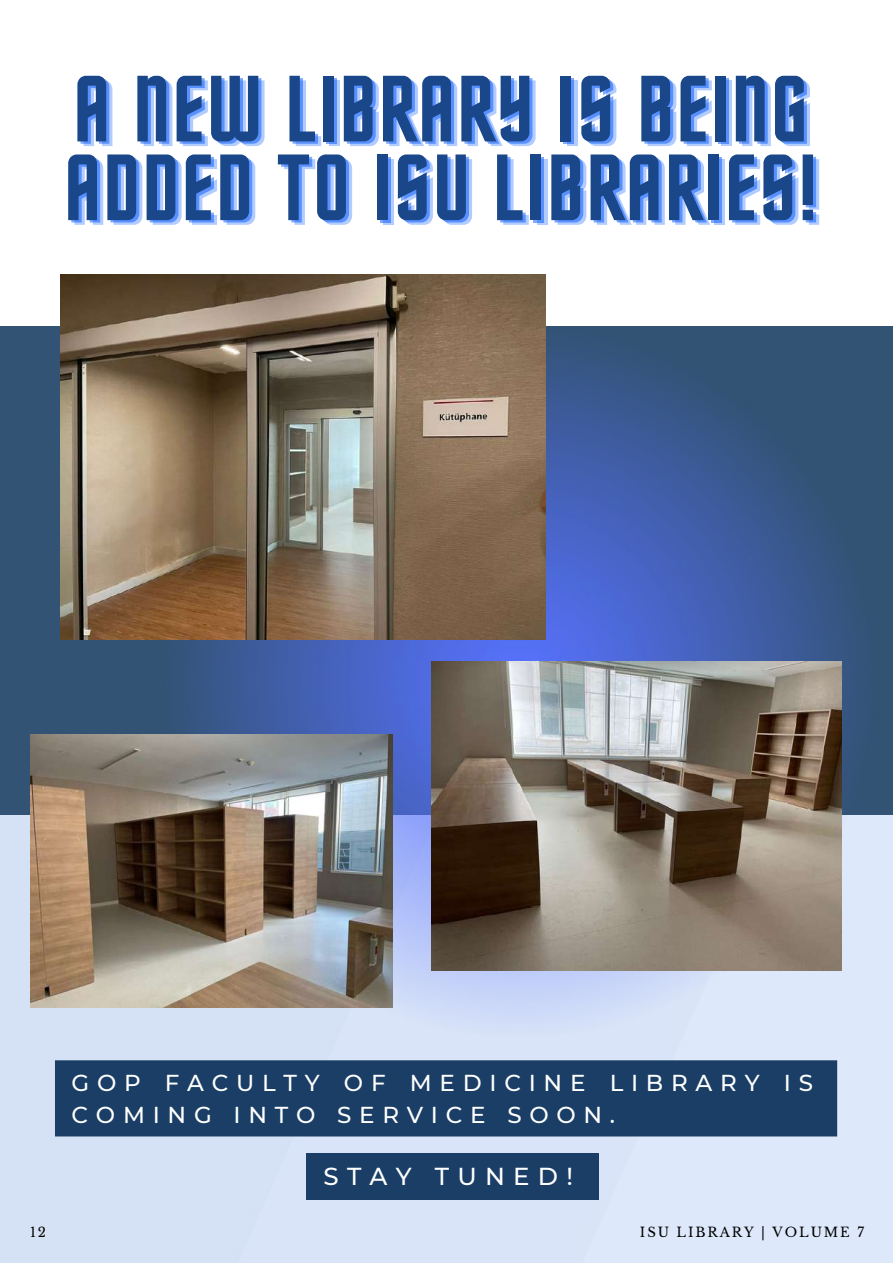
<style>
.page{position:relative;width:893px;height:1264px;background:#fff}
.page>*{position:absolute;margin:0;border:0;box-sizing:border-box;transform-origin:0 0}
.t1{font:94.35px/78.8px "Horta";letter-spacing:.03em;color:#1a4789}
.t2{font:500 24.45px "Montserrat";letter-spacing:.335em;color:#fff}
.t3{font:500 22.95px/31.5px "Montserrat";letter-spacing:.335em;color:#fff}
.t4{font:13.2px "Libre Baskerville";letter-spacing:.14em;color:#000}
</style>
<div class="page">
<div style="left:0;top:815px;width:892px;height:447px;background:#d9e4f8"></div>
<div style="left:0;top:327px;width:892px;height:487px;background:#335375"></div>
<img style="left:163px;top:326px;width:713px;height:712px">
<img style="left:60px;top:275px;width:486px;height:364px">
<img style="left:30px;top:735px;width:362px;height:272px">
<img style="left:431px;top:662px;width:410px;height:308px">
<div style="left:55px;top:1060px;width:782px;height:76px;background:#1a3e65"></div>
<div style="left:306px;top:1152px;width:292px;height:47px;background:#1a3e65"></div>
<h1 class="t1" style="left:64px;top:77px;width:753px">A NEW LIBRARY IS BEING<br>ADDED TO ISU LIBRARIES!</h1>
<p class="t3" style="left:72px;top:1067px;width:742px">GOP FACULTY OF MEDICINE LIBRARY IS<br>COMING INTO SERVICE SOON.</p>
<p class="t2" style="left:323px;top:1161px;width:251px">STAY TUNED!</p>
<p class="t4" style="left:30px;top:1224px;width:17px">12</p>
<p class="t4" style="left:640px;top:1224px;width:225px">ISU LIBRARY | VOLUME 7</p>
</div>
